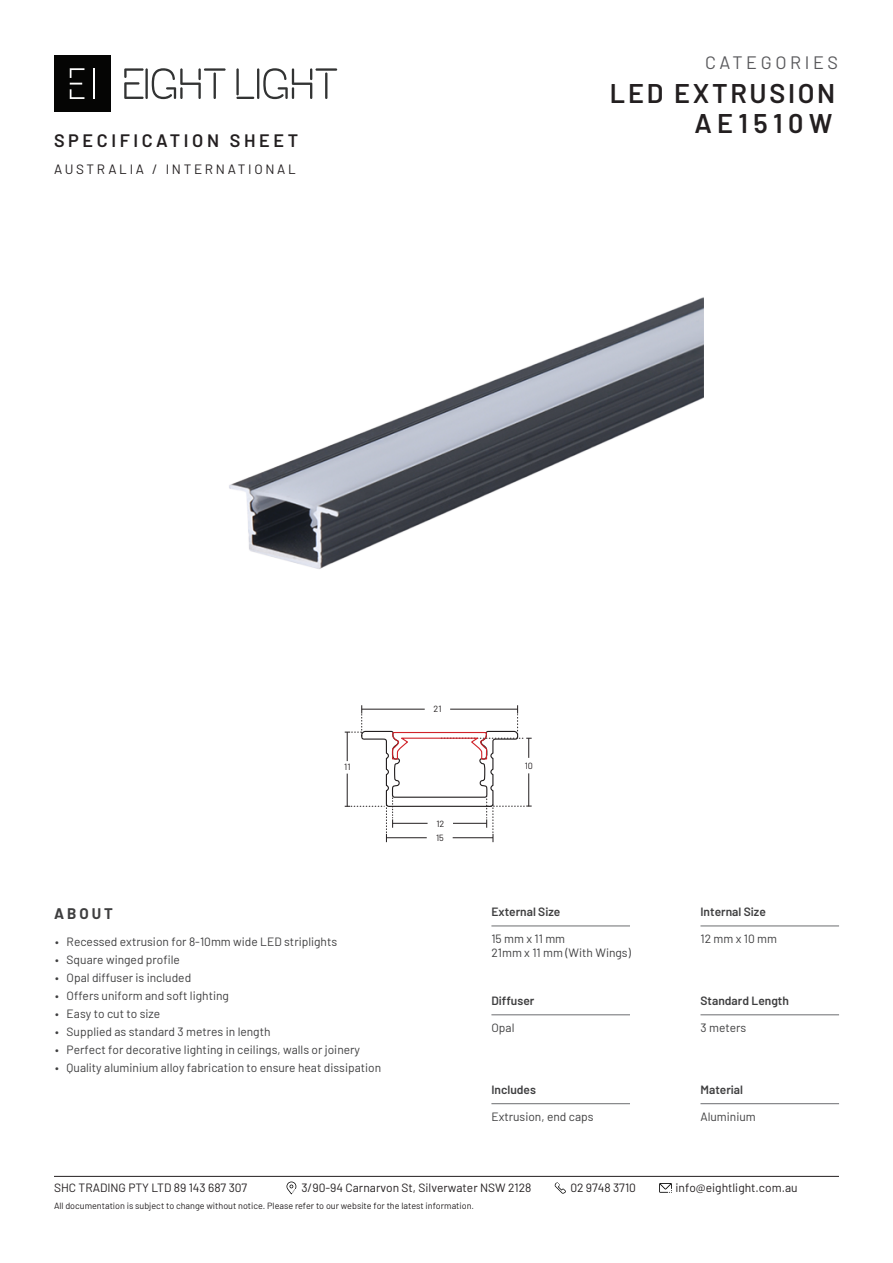
<style>
.page{position:relative;width:893px;height:1263px;background:#fff}
.page>*{position:absolute;margin:0;border:0;box-sizing:border-box;transform-origin:0 0}
.t1{font:600 27px "Barlow";letter-spacing:.1em;color:#231f20}
.t2{font:600 27px "Barlow";letter-spacing:.2em;color:#231f20}
.t3{font:600 18px "Barlow";letter-spacing:.2em;color:#231f20}
.t4{font:18px "Barlow";letter-spacing:.2em;color:#59595c}
.t5{font:700 15px "Barlow";letter-spacing:.2em;color:#3e3e3f}
.t6{font:13.5px "Barlow";letter-spacing:.2em;color:#231f20}
.t7{font:12px/18px "Barlow";color:#3e3e3f}
.t8{font:12px "Barlow";color:#231f20}
.t9{font:600 12px "Barlow";color:#3e3e3f}
.t10{font:9px/14.4px "Barlow";color:#231f20}
</style>
<div class="page">
<div style="left:54px;top:56px;width:56px;height:56px;background:#050504"></div>
<hr style="left:93px;top:68px;width:1px;height:31px;background:#fff">
<svg style="left:70px;top:68px;width:14px;height:31px"></svg>
<svg style="left:124px;top:68px;width:20px;height:31px"></svg>
<hr style="left:145px;top:68px;width:3px;height:31px;background:#323333">
<svg style="left:152px;top:68px;width:49px;height:31px"></svg>
<hr style="left:214px;top:72px;width:2px;height:27px;background:#323333">
<hr style="left:204px;top:68px;width:22px;height:3px;background:#323333">
<svg style="left:236px;top:97px;width:18px;height:2px"></svg>
<hr style="left:236px;top:68px;width:3px;height:27px;background:#323333">
<hr style="left:257px;top:68px;width:2px;height:31px;background:#323333">
<svg style="left:263px;top:68px;width:49px;height:31px"></svg>
<hr style="left:325px;top:72px;width:2px;height:27px;background:#323333">
<hr style="left:315px;top:68px;width:22px;height:3px;background:#323333">
<hr style="left:700px;top:1103px;width:139px;height:1px;background:#6c6d70">
<hr style="left:491px;top:925px;width:139px;height:1px;background:#6c6d70">
<hr style="left:700px;top:925px;width:139px;height:1px;background:#6c6d70">
<hr style="left:700px;top:1014px;width:139px;height:1px;background:#6c6d70">
<hr style="left:491px;top:1014px;width:139px;height:1px;background:#6c6d70">
<img style="left:229px;top:297px;width:474px;height:272px">
<svg style="left:345px;top:705px;width:187px;height:137px"></svg>
<hr style="left:491px;top:1103px;width:139px;height:1px;background:#6c6d70">
<hr style="left:54px;top:1176px;width:785px;height:1px;background:#231f20">
<svg style="left:287px;top:1181px;width:9px;height:13px"></svg>
<svg style="left:555px;top:1182px;width:11px;height:11px"></svg>
<svg style="left:659px;top:1183px;width:13px;height:10px"></svg>
<h2 class="t4" style="left:705px;top:49px;width:135px">CATEGORIES</h2>
<h2 class="t3" style="left:54px;top:127px;width:246px">SPECIFICATION SHEET</h2>
<p class="t6" style="left:54px;top:159px;width:243px">AUSTRALIA / INTERNATIONAL</p>
<h1 class="t1" style="left:610px;top:73px;width:227px">LED EXTRUSION</h1>
<h1 class="t2" style="left:694px;top:103px;width:140px">AE1510W</h1>
<p class="t10" style="left:433px;top:701px;width:9px">21</p>
<p class="t10" style="left:344px;top:759px;width:8px">11</p>
<p class="t10" style="left:525px;top:757px;width:10px">10</p>
<p class="t10" style="left:436px;top:815px;width:10px">12<br>15</p>
<p class="t5" style="left:54px;top:902px;width:60px">ABOUT</p>
<p class="t7" style="left:55px;top:931px;width:5px;text-align:justify">• • • • • • • •</p>
<p class="t7" style="left:67px;top:931px;width:316px">Recessed extrusion for 8-10mm wide LED striplights<br>Square winged profile<br>Opal diffuser is included<br>Offers uniform and soft lighting<br>Easy to cut to size<br>Supplied as standard 3 metres in length<br>Perfect for decorative lighting in ceilings, walls or joinery Quality aluminium alloy fabrication to ensure heat dissipation</p>
<p class="t9" style="left:491px;top:903px;width:70px">External Size</p>
<p class="t7" style="left:491px;top:931px;width:141px;line-height:13.5px">15 mm x 11 mm<br>21mm x 11 mm (With Wings)</p>
<p class="t9" style="left:700px;top:903px;width:67px">Internal Size</p>
<p class="t7" style="left:700px;top:929px;width:78px">12 mm x 10 mm</p>
<p class="t9" style="left:491px;top:992px;width:44px">Diffuser</p>
<p class="t7" style="left:491px;top:1018px;width:24px">Opal</p>
<p class="t9" style="left:700px;top:992px;width:90px">Standard Length</p>
<p class="t7" style="left:700px;top:1018px;width:47px">3 meters</p>
<p class="t9" style="left:491px;top:1081px;width:46px">Includes</p>
<p class="t7" style="left:491px;top:1107px;width:104px">Extrusion, end caps</p>
<p class="t9" style="left:700px;top:1081px;width:44px">Material</p>
<p class="t7" style="left:700px;top:1107px;width:57px">Aluminium</p>
<p class="t8" style="left:301px;top:1179px;width:232px">3/90-94 Carnarvon St, Silverwater NSW 2128</p>
<p class="t8" style="left:570px;top:1179px;width:67px">02 9748 3710</p>
<p class="t8" style="left:676px;top:1179px;width:123px">info@eightlight.com.au</p>
<p class="t8" style="left:54px;top:1179px;width:195px">SHC TRADING PTY LTD 89 143 687 307</p>
<p class="t10" style="left:54px;top:1197px;width:422px">All documentation is subject to change without notice. Please refer to our website for the latest information.</p>
</div>
